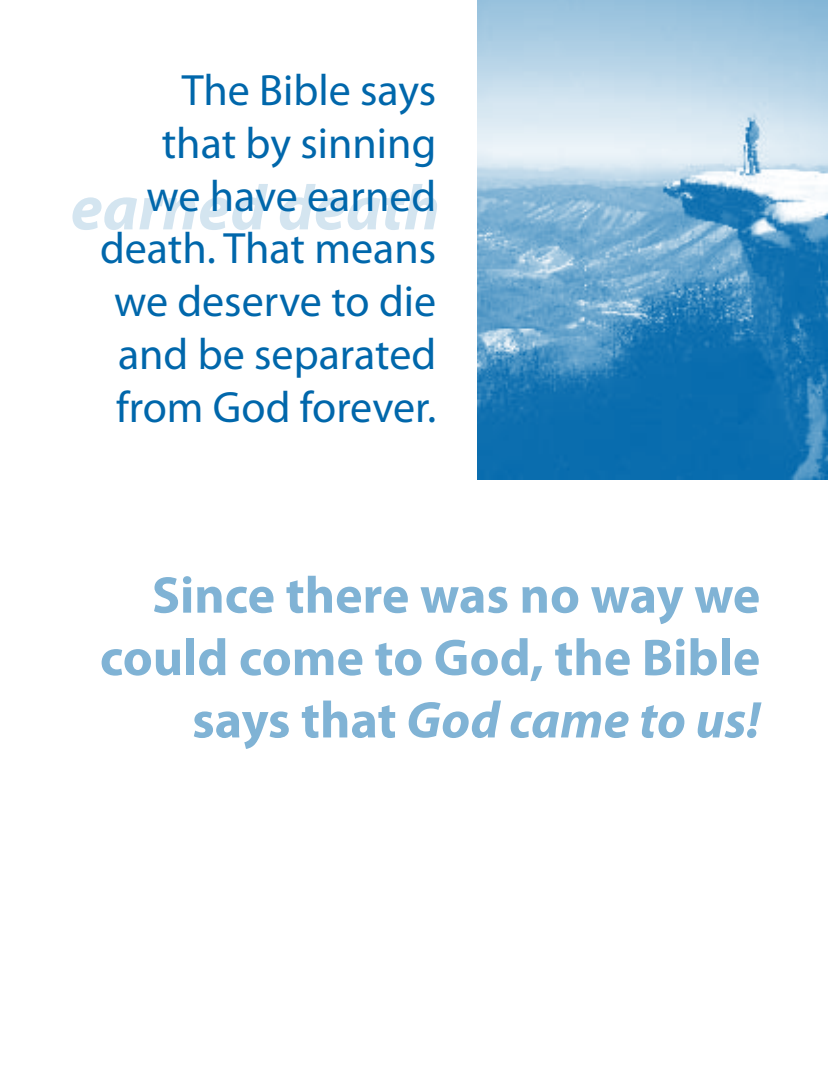
<style>
.page{position:relative;width:828px;height:1080px;background:#fff}
.page>*{position:absolute;margin:0;border:0;box-sizing:border-box;transform-origin:0 0}
.t1{font:italic 700 64px "Myriad Pro";color:#0067ab}
.t2{font:700 52px/62.4px "Myriad Pro";color:#80b3d5;text-align:right}
.t3{font:44px/52.8px "Myriad Pro";color:#0067ab;text-align:right}
.s1{font-style:italic}
</style>
<div class="page">
<img style="left:477px;top:0;width:351px;height:479px">
<p class="t3" style="left:100px;top:63px;width:338px">The Bible says that by sinning we have earned death. That means we deserve to die and be separated from God forever.</p>
<h1 class="t1" style="left:71px;top:166px;width:371px">earned death</h1>
<p class="t2" style="left:100px;top:562px;width:662px">Since there was no way we could come to God, the Bible says that <span class="s1">God came to us!</span></p>
</div>
